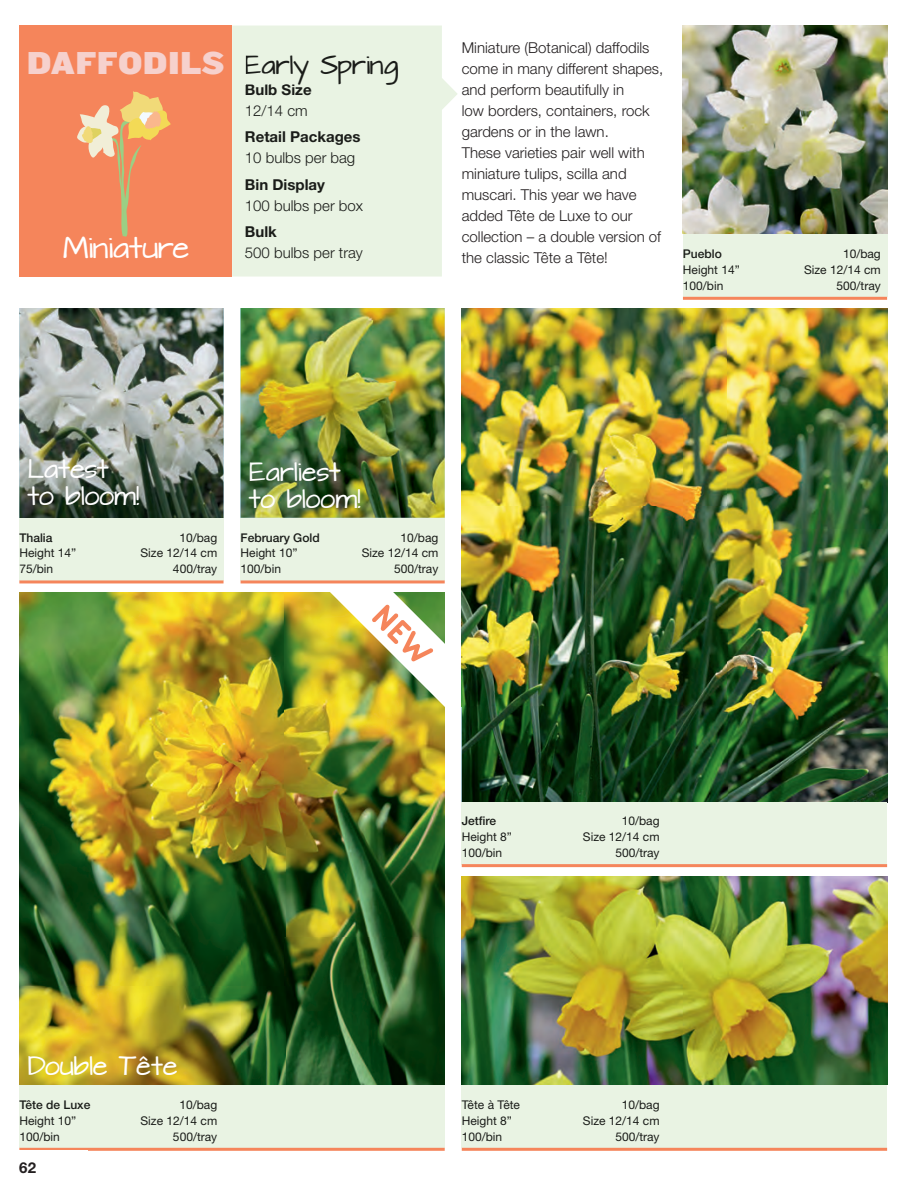
<style>
.page{position:relative;width:915px;height:1187px;background:#fff}
.page>*{position:absolute;margin:0;border:0;box-sizing:border-box;transform-origin:0 0}
.t1{font:33px "Knockout HTF72 Full Cruiserwt";letter-spacing:.015em;color:#f6d1cd}
.t2{font:25.5px "Architects Daughter";color:#fff}
.t3{font:22.5px/27px "Architects Daughter";color:#fff}
.t4{font:22.5px "Architects Daughter";color:#1a1c19}
.t5{font:900 16.5px "Helvetica Neue LT Std";color:#231f20}
.t6{font:300 15px/21px "Helvetica Neue LT Std";color:#231f20}
.t7{font:300 15px/26.2px "Helvetica Neue LT Std";color:#1a1c19}
.t8{font:700 15px/26.2px "Helvetica Neue LT Std";color:#1a1c19}
.t9{font:700 15px "Helvetica Neue LT Std";color:#231f20}
.t10{font:12px "Helvetica Neue LT Std";color:#1a1c19}
.t11{font:500 12px "Helvetica Neue LT Std";color:#1a1c19}
.s1{font-weight:300}
.s2{font-weight:700}
</style>
<div class="page">
<img style="left:19px;top:592px;width:425px;height:492px">
<img style="left:461px;top:876px;width:425px;height:208px">
<img style="left:19px;top:308px;width:204px;height:210px">
<img style="left:240px;top:308px;width:204px;height:209px">
<img style="left:461px;top:308px;width:266px;height:494px">
<img style="left:727px;top:308px;width:159px;height:494px">
<img style="left:682px;top:26px;width:204px;height:208px">
<div style="left:19px;top:518px;width:204px;height:63px;background:#e9f3e3"></div>
<hr style="left:19px;top:580px;width:204px;height:3px;background:#f5855b">
<div style="left:19px;top:1084px;width:425px;height:63px;background:#e9f3e3"></div>
<hr style="left:19px;top:1147px;width:425px;height:3px;background:#f5855b">
<div style="left:240px;top:517px;width:204px;height:63px;background:#e9f3e3"></div>
<hr style="left:240px;top:580px;width:204px;height:3px;background:#f5855b">
<div style="left:461px;top:802px;width:425px;height:63px;background:#e9f3e3"></div>
<hr style="left:461px;top:864px;width:425px;height:3px;background:#f5855b">
<div style="left:461px;top:1084px;width:425px;height:63px;background:#e9f3e3"></div>
<hr style="left:461px;top:1147px;width:425px;height:3px;background:#f5855b">
<div style="left:682px;top:234px;width:204px;height:63px;background:#e9f3e3"></div>
<hr style="left:682px;top:297px;width:204px;height:3px;background:#f5855b">
<svg style="left:232px;top:26px;width:225px;height:250px;background:#eaf3e5"></svg>
<div style="left:246px;top:85px;width:65px;height:10px;background:#e9f3e3"></div>
<div style="left:246px;top:55px;width:152px;height:30px;background:#e9f3e3"></div>
<div style="left:246px;top:105px;width:61px;height:11px;background:#e9f3e3"></div>
<div style="left:246px;top:132px;width:114px;height:13px;background:#e9f3e3"></div>
<div style="left:246px;top:153px;width:108px;height:13px;background:#e9f3e3"></div>
<div style="left:246px;top:179px;width:79px;height:13px;background:#e9f3e3"></div>
<div style="left:246px;top:200px;width:117px;height:14px;background:#e9f3e3"></div>
<div style="left:246px;top:226px;width:31px;height:11px;background:#e9f3e3"></div>
<div style="left:245px;top:247px;width:117px;height:14px;background:#e9f3e3"></div>
<div style="left:19px;top:26px;width:213px;height:250px;background:#f5855b"></div>
<svg style="left:77px;top:91px;width:94px;height:146px"></svg>
<img style="left:330px;top:592px;width:114px;height:115px">
<p class="t1" style="left:27px;top:45px;width:199px">DAFFODILS</p>
<p class="t2" style="left:63px;top:230px;width:127px">Miniature</p>
<p class="t4" style="left:245px;top:49px;width:155px">Earl Spring</p>
<p class="t8" style="left:245px;top:76px;width:68px">Bulb Size</p>
<p class="t4" style="left:293px;top:49px;width:17px">y</p>
<p class="t8" style="left:245px;top:97px;width:117px"><span class="s1">12/14 cm<br></span>Retail Packages</p>
<p class="t7" style="left:245px;top:145px;width:112px">10 bulbs per bag<br><span class="s2">Bin Display</span></p>
<p class="t7" style="left:245px;top:192px;width:120px">100 bulbs per box<br><span class="s2">Bulk</span></p>
<p class="t7" style="left:245px;top:239px;width:119px">500 bulbs per tray</p>
<p class="t6" style="left:461px;top:37px;width:203px">Miniature (Botanical) daffodils come in many different shapes, and perform beautifully in<br>low borders, containers, rock gardens or in the lawn.<br>These varieties pair well with miniature tulips, scilla and muscari. This year we have added Tête de Luxe to our collection – a double version of the classic Tête a Tête!</p>
<p class="t11" style="left:682px;top:246px;width:40px">Pueblo</p>
<p class="t10" style="left:842px;top:246px;width:39px">10/bag</p>
<p class="t10" style="left:682px;top:262px;width:58px">Height 14”</p>
<p class="t10" style="left:803px;top:262px;width:78px">Size 12/14 cm</p>
<p class="t10" style="left:682px;top:278px;width:42px">100/bin</p>
<p class="t10" style="left:836px;top:278px;width:46px">500/tray</p>
<p class="t3" style="left:28px;top:457px;width:113px">Latest to bloom!</p>
<p class="t3" style="left:249px;top:460px;width:113px">Earliest to bloom!</p>
<p class="t11" style="left:19px;top:530px;width:35px">Thalia</p>
<p class="t10" style="left:179px;top:530px;width:39px">10/bag</p>
<p class="t10" style="left:19px;top:546px;width:58px">Height 14”</p>
<p class="t10" style="left:140px;top:546px;width:78px">Size 12/14 cm</p>
<p class="t10" style="left:19px;top:561px;width:35px">75/bin</p>
<p class="t10" style="left:173px;top:561px;width:46px">400/tray</p>
<p class="t11" style="left:240px;top:530px;width:81px">February Gold</p>
<p class="t10" style="left:400px;top:530px;width:39px">10/bag</p>
<p class="t10" style="left:240px;top:546px;width:58px">Height 10”</p>
<p class="t10" style="left:361px;top:546px;width:78px">Size 12/14 cm</p>
<p class="t10" style="left:240px;top:561px;width:42px">100/bin</p>
<p class="t10" style="left:394px;top:561px;width:46px">500/tray</p>
<p class="t3" style="left:28px;top:1054px;width:151px">Double Tête</p>
<p class="t11" style="left:19px;top:1097px;width:73px">Tête de Luxe</p>
<p class="t10" style="left:179px;top:1097px;width:39px">10/bag</p>
<p class="t10" style="left:19px;top:1113px;width:58px">Height 10”</p>
<p class="t10" style="left:140px;top:1113px;width:78px">Size 12/14 cm</p>
<p class="t10" style="left:19px;top:1128px;width:42px">100/bin</p>
<p class="t10" style="left:173px;top:1128px;width:46px">500/tray</p>
<p class="t5" style="left:19px;top:1150px;width:24px">62</p>
<p class="t9" style="left:19px;top:1158px;width:18px">62</p>
<p class="t11" style="left:461px;top:813px;width:36px">Jetfire</p>
<p class="t10" style="left:621px;top:813px;width:39px">10/bag</p>
<p class="t10" style="left:461px;top:829px;width:52px">Height 8”</p>
<p class="t10" style="left:582px;top:829px;width:78px">Size 12/14 cm</p>
<p class="t10" style="left:461px;top:845px;width:42px">100/bin</p>
<p class="t10" style="left:615px;top:845px;width:46px">500/tray</p>
<p class="t10" style="left:461px;top:1097px;width:60px">Tête à Tête</p>
<p class="t10" style="left:621px;top:1097px;width:39px">10/bag</p>
<p class="t10" style="left:461px;top:1113px;width:52px">Height 8”</p>
<p class="t10" style="left:582px;top:1113px;width:78px">Size 12/14 cm</p>
<p class="t10" style="left:461px;top:1128px;width:42px">100/bin</p>
<p class="t10" style="left:615px;top:1128px;width:46px">500/tray</p>
</div>
